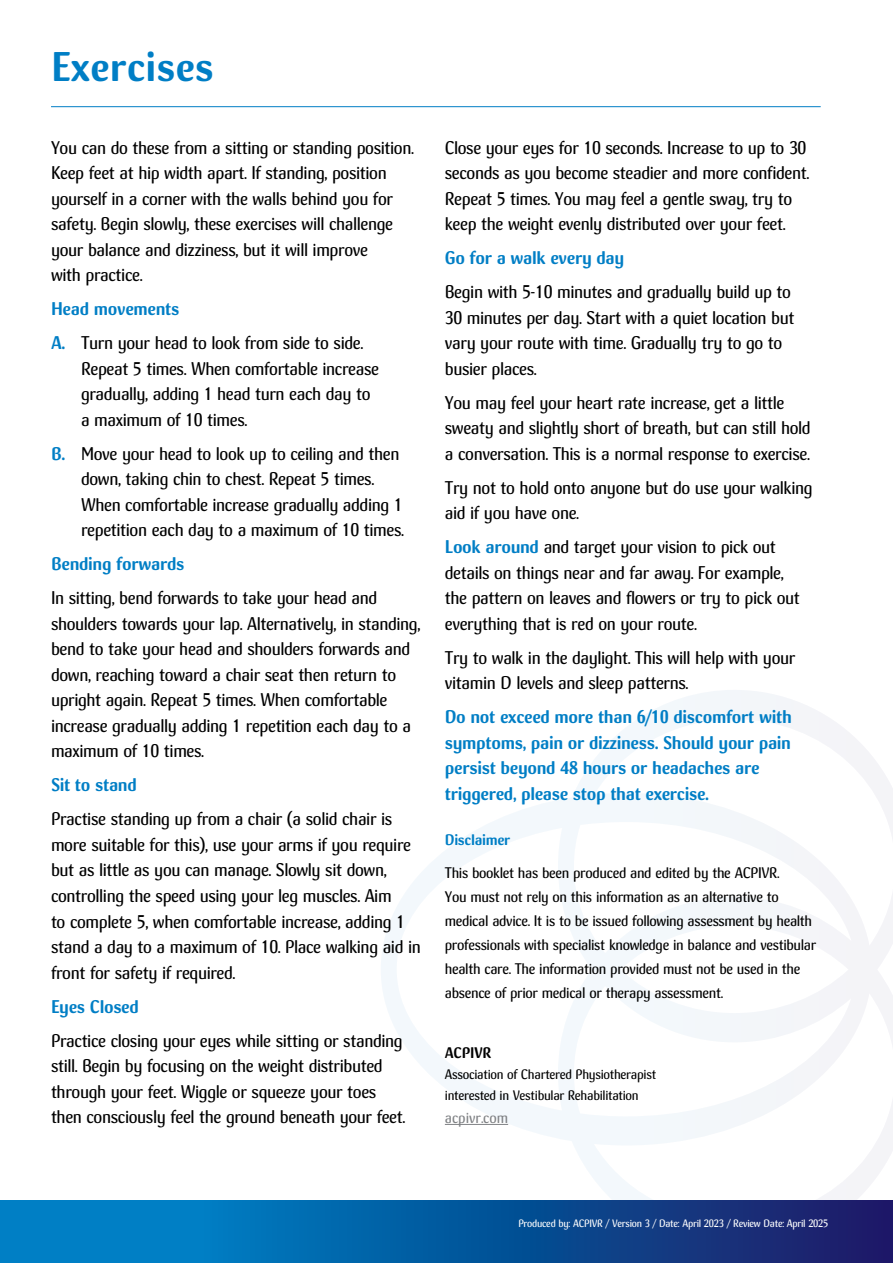
<style>
.page{position:relative;width:893px;height:1263px;background:#fff}
.page>*{position:absolute;margin:0;border:0;box-sizing:border-box;transform-origin:0 0}
.t1{font:500 40.5px "Crassula";color:#007ec5}
.t2{font:18px/25.5px "Crassula";letter-spacing:-.02em;color:#000}
.t3{font:500 18px/25.5px "Crassula";letter-spacing:-.02em;color:#007ec5}
.t4{font:15px/24px "Crassula";letter-spacing:-.02em;color:#000}
.t5{font:500 15px "Crassula";letter-spacing:-.02em;color:#007ec5}
.t6{font:15px "Crassula";color:#808285}
.t7{font:500 15px "Crassula";letter-spacing:-.02em;color:#000}
.t8{font:13.5px/21px "Crassula";letter-spacing:-.02em;color:#000}
.t9{font:10.5px "Crassula";letter-spacing:-.02em;color:#fff}
.s1{font-weight:500;color:#007ec5}
</style>
<div class="page">
<svg style="left:381px;top:690px;width:512px;height:511px"></svg>
<div style="left:0;top:1201px;width:893px;height:62px;background:linear-gradient(to right,#0090d4,#191d67)"></div>
<hr style="left:51px;top:106px;width:770px;height:1px;background:#007ec5">
<hr style="left:445px;top:1124px;width:63px;height:1px;background:#808285">
<h1 class="t1" style="left:51px;top:42px;width:165px">Exercises</h1>
<p class="t2" style="left:51px;top:135px;width:364px">You can do these from a sitting or standing position.<br>Keep feet at hip width apart. If standing, position yourself in a corner with the walls behind you for safety. Begin slowly, these exercises will challenge your balance and dizziness, but it will improve<br>with practice.</p>
<p class="t2" style="left:51px;top:292px;width:314px;line-height:34px"><span class="s1">Head movements<br>A.</span> Turn your head to look from side to side.</p>
<p class="t2" style="left:81px;top:356px;width:300px">Repeat 5 times. When comfortable increase gradually, adding 1 head turn each day to a maximum of 10 times.</p>
<p class="t2" style="left:81px;top:441px;width:324px;text-indent:-30px"><span class="s1">B.</span> Move your head to look up to ceiling and then down, taking chin to chest. Repeat 5 times.<br>When comfortable increase gradually adding 1 repetition each day to a maximum of 10 times.</p>
<p class="t3" style="left:51px;top:551px;width:135px">Bending forwards</p>
<p class="t2" style="left:51px;top:585px;width:371px">In sitting, bend forwards to take your head and shoulders towards your lap. Alternatively, in standing, bend to take your head and shoulders forwards and down, reaching toward a chair seat then return to upright again. Repeat 5 times. When comfortable increase gradually adding 1 repetition each day to a maximum of 10 times.</p>
<p class="t3" style="left:51px;top:772px;width:87px">Sit to stand</p>
<p class="t2" style="left:51px;top:806px;width:371px">Practise standing up from a chair (a solid chair is more suitable for this), use your arms if you require but as little as you can manage. Slowly sit down, controlling the speed using your leg muscles. Aim<br>to complete 5, when comfortable increase, adding 1 stand a day to a maximum of 10. Place walking aid in front for safety if required.</p>
<p class="t3" style="left:51px;top:993px;width:89px">Eyes Closed</p>
<p class="t2" style="left:51px;top:1027px;width:356px">Practice closing your eyes while sitting or standing still. Begin by focusing on the weight distributed through your feet. Wiggle or squeeze your toes then consciously feel the ground beneath your feet.</p>
<p class="t2" style="left:445px;top:135px;width:366px">Close your eyes for 10 seconds. Increase to up to 30 seconds as you become steadier and more confident.<br>Repeat 5 times. You may feel a gentle sway, try to keep the weight evenly distributed over your feet.</p>
<p class="t3" style="left:445px;top:245px;width:181px">Go for a walk every day</p>
<p class="t2" style="left:445px;top:279px;width:351px">Begin with 5-10 minutes and gradually build up to 30 minutes per day. Start with a quiet location but vary your route with time. Gradually try to go to busier places.</p>
<p class="t2" style="left:445px;top:390px;width:367px">You may feel your heart rate increase, get a little sweaty and slightly short of breath, but can still hold a conversation. This is a normal response to exercise.</p>
<p class="t2" style="left:445px;top:475px;width:369px">Try not to hold onto anyone but do use your walking aid if you have one.</p>
<p class="t2" style="left:445px;top:534px;width:356px"><span class="s1">Look around</span> and target your vision to pick out details on things near and far away. For example, the pattern on leaves and flowers or try to pick out everything that is red on your route.</p>
<p class="t2" style="left:445px;top:645px;width:352px">Try to walk in the daylight. This will help with your vitamin D levels and sleep patterns.</p>
<p class="t3" style="left:445px;top:704px;width:349px">Do not exceed more than 6/10 discomfort with symptoms, pain or dizziness. Should your pain persist beyond 48 hours or headaches are triggered, please stop that exercise.</p>
<p class="t5" style="left:445px;top:831px;width:67px">Disclaimer</p>
<p class="t4" style="left:445px;top:860px;width:373px">This booklet has been produced and edited by the ACPIVR.<br>You must not rely on this information as an alternative to medical advice. It is to be issued following assessment by health professionals with specialist knowledge in balance and vestibular health care. The information provided must not be used in the absence of prior medical or therapy assessment.</p>
<p class="t7" style="left:445px;top:1044px;width:48px">ACPIVR</p>
<p class="t8" style="left:445px;top:1064px;width:213px">Association of Chartered Physiotherapist interested in Vestibular Rehabilitation</p>
<p class="t6" style="left:445px;top:1108px;width:65px">acpivr.com</p>
<p class="t9" style="left:518px;top:1217px;width:312px">Produced by: ACPIVR / Version 3 / Date: April 2023 / Review Date: April 2025</p>
</div>
